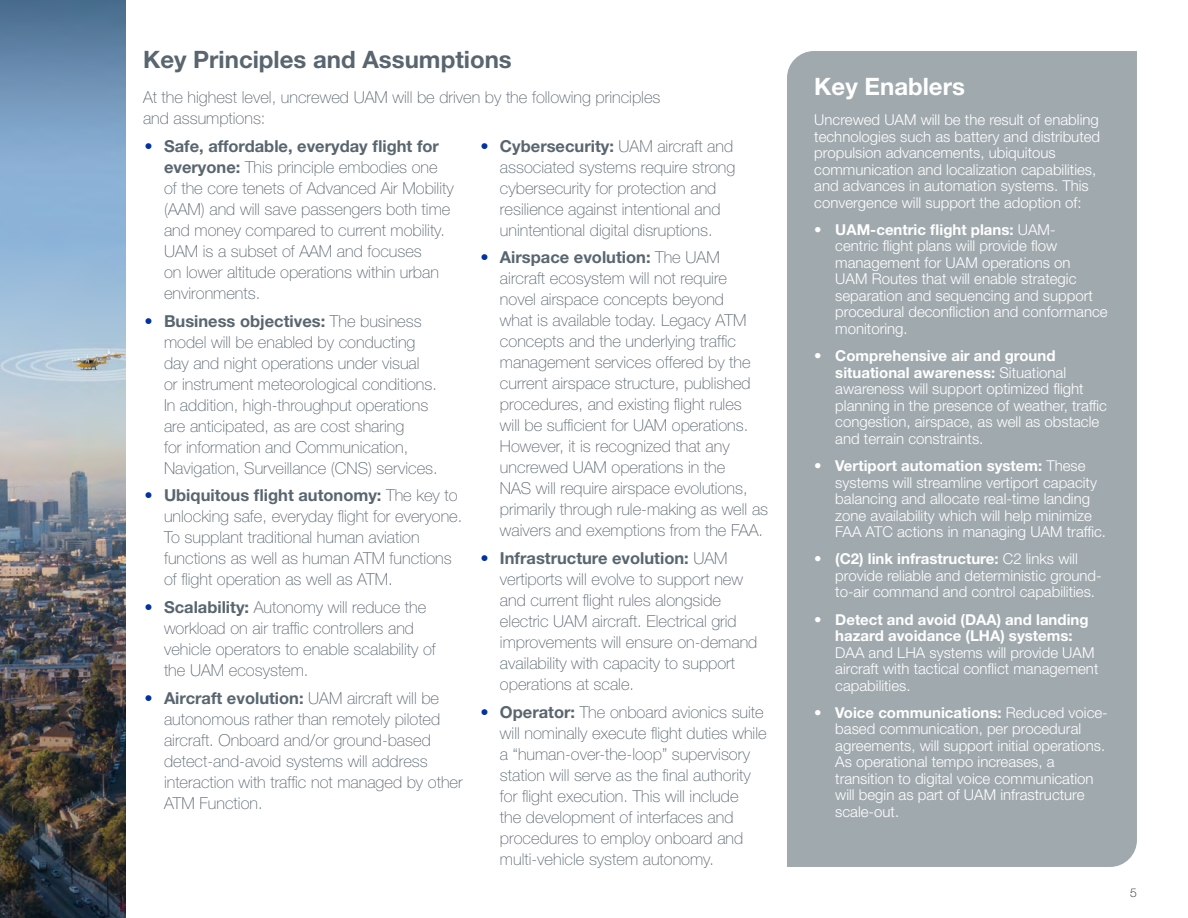
<style>
.page{position:relative;width:1188px;height:918px;background:#fff}
.page>*{position:absolute;margin:0;border:0;box-sizing:border-box;transform-origin:0 0}
.t1{font:700 24px "Helvetica Neue LT Std";color:#596670}
.t2{font:700 24px "Helvetica Neue LT Std";color:#fff}
.t3{font:100 16.5px/21px "Helvetica Neue LT Std";color:#596670}
.t4{font:700 16.5px "Helvetica Neue LT Std";color:#596670}
.t5{font:300 16.5px "Helvetica Neue LT Std";color:#0033a1}
.t6{font:300 15px/16.5px "Helvetica Neue LT Std";color:#fff}
.t7{font:700 15px "Helvetica Neue LT Std";color:#fff}
.t8{font:100 12px "Helvetica Neue LT Std";color:#000}
.s1{font-weight:100}
.s2{font-weight:700}
.s3{font-weight:300}
</style>
<div class="page">
<img style="left:0;top:0;width:125px;height:918px">
<div style="left:787px;top:51px;width:350px;height:816px;background:#a0a9ad"></div>
<h1 class="t1" style="left:143px;top:45px;width:370px">Key Principles and Assumptions</h1>
<p class="t3" style="left:143px;top:86px;width:519px">At the highest level, uncrewed UAM will be driven by the following principles and assumptions:</p>
<p class="t4" style="left:500px;top:136px;width:235px">Cybersecurity: <span class="s1">UAM aircraft and</span></p>
<p class="t4" style="left:164px;top:136px;width:277px">Safe, affordable, everyday flight for</p>
<p class="t5" style="left:480px;top:136px;width:10px">•</p>
<p class="t5" style="left:145px;top:136px;width:10px">•</p>
<p class="t5" style="left:145px;top:311px;width:10px">•</p>
<p class="t5" style="left:145px;top:485px;width:10px">•</p>
<p class="t5" style="left:145px;top:597px;width:10px">•</p>
<p class="t5" style="left:145px;top:688px;width:10px">•</p>
<p class="t3" style="left:164px;top:156px;width:291px"><span class="s2">everyone:</span> This principle embodies one of the core tenets of Advanced Air Mobility (AAM) and will save passengers both time and money compared to current mobility.<br>UAM is a subset of AAM and focuses<br>on lower altitude operations within urban environments.</p>
<p class="t4" style="left:164px;top:310px;width:259px">Business objectives: <span class="s1">The business</span></p>
<p class="t3" style="left:164px;top:331px;width:275px">model will be enabled by conducting day and night operations under visual<br>or instrument meteorological conditions.<br>In addition, high-throughput operations are anticipated, as are cost sharing<br>for information and Communication, Navigation, Surveillance (CNS) services.</p>
<p class="t4" style="left:164px;top:485px;width:295px">Ubiquitous flight autonomy: <span class="s1">The key to</span></p>
<p class="t3" style="left:164px;top:506px;width:300px">unlocking safe, everyday flight for everyone.<br>To supplant traditional human aviation functions as well as human ATM functions of flight operation as well as ATM.</p>
<p class="t3" style="left:164px;top:597px;width:264px"><span class="s2">Scalability:</span> Autonomy will reduce the</p>
<p class="t3" style="left:164px;top:618px;width:273px">workload on air traffic controllers and vehicle operators to enable scalability of the UAM ecosystem.</p>
<p class="t4" style="left:164px;top:688px;width:277px">Aircraft evolution: <span class="s1">UAM aircraft will be</span></p>
<p class="t3" style="left:164px;top:709px;width:300px">autonomous rather than remotely piloted aircraft. Onboard and/or ground-based detect-and-avoid systems will address interaction with traffic not managed by other ATM Function.</p>
<p class="t5" style="left:480px;top:247px;width:10px">•</p>
<p class="t5" style="left:480px;top:548px;width:10px">•</p>
<p class="t5" style="left:480px;top:702px;width:10px">•</p>
<p class="t3" style="left:500px;top:156px;width:237px">associated systems require strong cybersecurity for protection and resilience against intentional and unintentional digital disruptions.</p>
<p class="t4" style="left:500px;top:247px;width:221px">Airspace evolution: <span class="s1">The UAM</span></p>
<p class="t3" style="left:500px;top:268px;width:270px">aircraft ecosystem will not require<br>novel airspace concepts beyond<br>what is available today. Legacy ATM concepts and the underlying traffic management services offered by the current airspace structure, published procedures, and existing flight rules<br>will be sufficient for UAM operations.<br>However isit, recognized that any uncrewed UAM operations in the<br>NAS will require airspace evolutions, primarily through rule-making as well as waivers and exemptions from the FAA.</p>
<p class="t4" style="left:500px;top:548px;width:229px">Infrastructure evolution: <span class="s1">UAM</span></p>
<p class="t3" style="left:500px;top:569px;width:259px">vertiports will evolve to support new and current flight rules alongside electric UAM aircraft. Electrical grid improvements will ensure on-demand availability with capacity to support operations at scale.</p>
<p class="t3" style="left:500px;top:702px;width:265px"><span class="s2">Operator:</span> The onboard avionics suite</p>
<p class="t3" style="left:500px;top:723px;width:268px">will nominally execute flight duties while a “human-over-the-loop” supervisory station will serve as the final authority for flight execution. This will include<br>the development of interfaces and procedures to employ onboard and multi-vehicle system autonomy.</p>
<h1 class="t2" style="left:814px;top:72px;width:152px">Key Enablers</h1>
<p class="t6" style="left:814px;top:111px;width:287px">Uncrewed UAM will be the result of enabling technologies such as battery and distributed propulsion advancements, ubiquitous communication and localization capabilities, and advances in automation systems. This convergence will support the adoption of:</p>
<p class="t6" style="left:835px;top:238px;width:223px">centric flight plans will provide flow</p>
<p class="t7" style="left:835px;top:220px;width:222px">UAM-centric flight plans: <span class="s3">UAM-</span></p>
<p class="t6" style="left:814px;top:221px;width:9px">•</p>
<p class="t6" style="left:814px;top:347px;width:9px">•</p>
<p class="t6" style="left:814px;top:457px;width:9px">•</p>
<p class="t6" style="left:835px;top:254px;width:274px">management for UAM operations on<br>UAM Routes that will enable strategic separation and sequencing and support procedural deconfliction and conformance monitoring.</p>
<p class="t7" style="left:835px;top:347px;width:222px">Comprehensive air and ground</p>
<p class="t6" style="left:835px;top:364px;width:273px"><span class="s2">situational awareness:</span> Situational awareness will support optimized flight planning in the presence of weather, traffic congestion, airspace, as well as obstacle and terrain constraints.</p>
<p class="t7" style="left:835px;top:456px;width:252px">Vertiport automation system: <span class="s3">These</span></p>
<p class="t6" style="left:835px;top:474px;width:272px">systems will streamline vertiport capacity balancing and allocate real-time landing zone availability which will help minimize FAA ATC actions in managing UAM traffic.</p>
<p class="t7" style="left:814px;top:550px;width:265px"><span class="s3">•</span> (C2) link infrastructure <span class="s3">C</span>: <span class="s3">2 links will</span></p>
<p class="t6" style="left:835px;top:583px;width:261px">to-air command and control capabilities.</p>
<p class="t6" style="left:835px;top:567px;width:268px">provide reliable and deterministic ground-</p>
<p class="t7" style="left:835px;top:610px;width:255px">Detect and avoid (DAA) and landing</p>
<p class="t6" style="left:814px;top:611px;width:9px">•</p>
<p class="t6" style="left:814px;top:704px;width:9px">•</p>
<p class="t7" style="left:835px;top:627px;width:239px">hazard avoidance (LHA) systems:</p>
<p class="t6" style="left:835px;top:644px;width:265px">DAA and LHA systems will provide UAM aircraft with tactical conflict management capabilities.</p>
<p class="t6" style="left:835px;top:721px;width:247px">based communication, per procedural</p>
<p class="t7" style="left:835px;top:703px;width:274px">Voice communications: <span class="s3">Reduced voice-</span></p>
<p class="t6" style="left:835px;top:737px;width:272px">agreements, will support initial operations.<br>As operational tempo increases a, transition to digital voice communication will begin as part of UAM infrastructure scale-out.</p>
<p class="t8" style="left:1130px;top:886px;width:8px">5</p>
</div>
